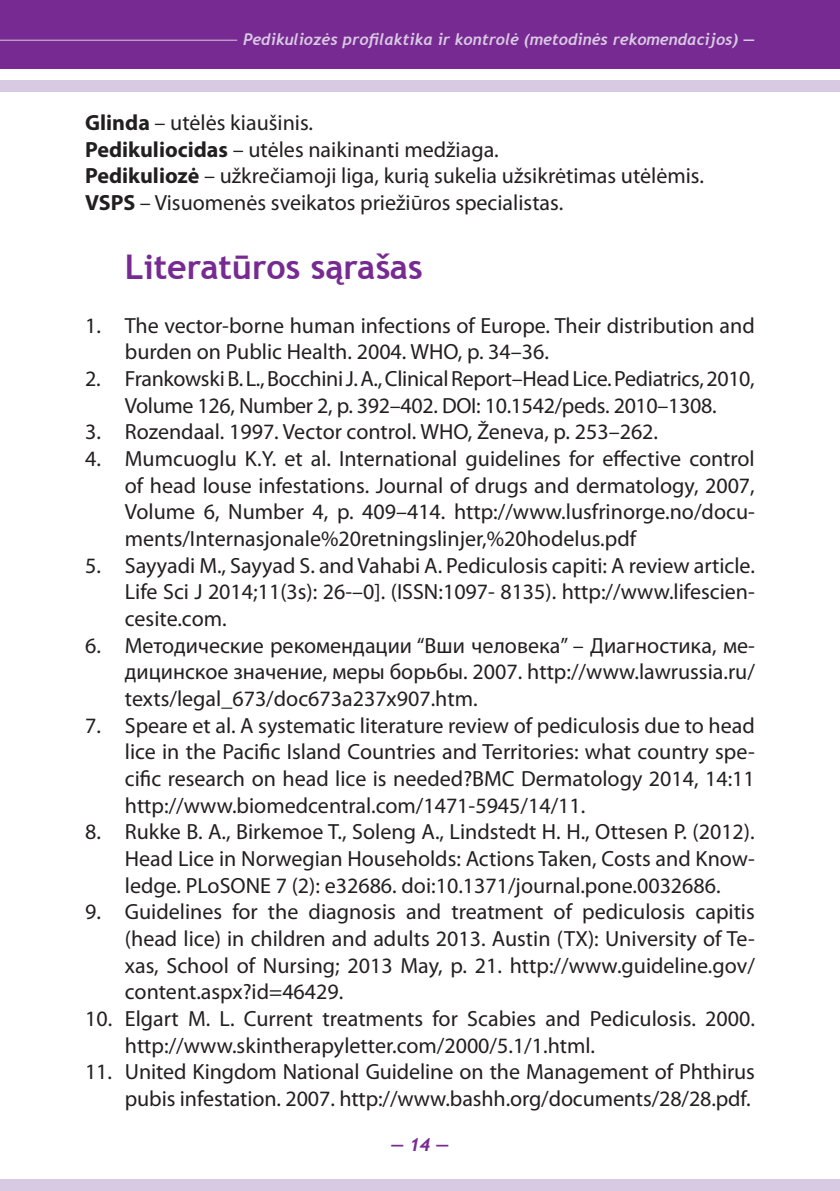
<style>
.page{position:relative;width:840px;height:1191px;background:#fff}
.page>*{position:absolute;margin:0;border:0;box-sizing:border-box;transform-origin:0 0}
.t1{font:700 34px "Trebuchet MS";color:#772a91}
.t2{font:22px/26.6px "Myriad Pro";color:#231f20;text-align:justify}
.t3{font:italic 700 18px "Trebuchet";color:#772a91}
.t4{font:italic 700 16px "Trebuchet";color:#d8cae3}
.s1{font-weight:700}
</style>
<div class="page">
<div style="left:0;top:0;width:839px;height:69px;background:#772a91"></div>
<div style="left:0;top:80px;width:839px;height:11px;background:#d8cae3"></div>
<div style="left:0;top:1179px;width:839px;height:12px;background:#d8cae3"></div>
<hr style="left:0;top:40px;width:237px;height:1px;background:#d8cae3">
<p class="t4" style="left:243px;top:29px;width:513px">Pedikuliozės profilaktika ir kontrolė (metodinės rekomendacijos) —</p>
<p class="t2" style="left:85px;top:109px;width:620px;text-align:left"><span class="s1">Glinda</span> – utėlės kiaušinis.<br><span class="s1">Pedikuliocidas</span> – utėles naikinanti medžiaga.<br><span class="s1">Pedikuliozė</span> – užkrečiamoji liga, kurią sukelia užsikrėtimas utėlėmis.<br><span class="s1">VSPS</span> – Visuomenės sveikatos priežiūros specialistas.</p>
<h1 class="t1" style="left:125px;top:246px;width:299px">Literatūros sąrašas</h1>
<p class="t2" style="left:125px;top:311px;width:631px;text-indent:-40px">1. The vector-borne human infections of Europe. Their distribution and burden on Public Health. 2004. WHO, p. 34–36.</p>
<p class="t2" style="left:85px;top:365px;width:670px;text-align:center">2. Frankowski B. L., Bocchini J. A., Clinical Report–Head Lice. Pediatrics, 2010,<br>Volume 126, Number 2, p. 392–402. DOI: 10.1542/peds. 2010–1308.</p>
<p class="t2" style="left:85px;top:418px;width:574px">3. Rozendaal. 1997. Vector control. WHO, Ženeva, p. 253–262.</p>
<p class="t2" style="left:125px;top:445px;width:631px;text-indent:-40px">4. Mumcuoglu K.Y. et al. International guidelines for effective control of head louse infestations. Journal of drugs and dermatology, 2007, Volume 6, Number 4, p. 409–414. http://www.lusfrinorge.no/docu&shy;ments/Internasjonale%20retningslinjer,%20hodelus.pdf</p>
<p class="t2" style="left:125px;top:551px;width:631px;text-indent:-40px">5. Sayyadi M., Sayyad S. and Vahabi A. Pediculosis capiti: A review article.<br>Life Sci J 2014;11(3s): 26-–0]. (ISSN:1097- 8135). http://www.lifescien&shy;cesite.com.</p>
<p class="t2" style="left:125px;top:631px;width:631px;text-indent:-40px">6. Методические рекомендации “Вши человека” – Диагностика, ме&shy;дицинское значение, меры борьбы. 2007. http://www.lawrussia.ru/ texts/legal_673/doc673a237x907.htm.</p>
<p class="t2" style="left:125px;top:711px;width:631px;text-indent:-40px">7. Speare et al. A systematic literature review of pediculosis due to head lice in the Pacific Island Countries and Territories: what country spe&shy;cific research on head lice is needed?BMC Dermatology 2014, 14:11 http://www.biomedcentral.com/1471-5945/14/11.</p>
<p class="t2" style="left:125px;top:818px;width:631px;text-indent:-40px">8. Rukke B. A., Birkemoe T., Soleng A., Lindstedt H. H., Ottesen P. (2012).<br>Head Lice in Norwegian Households: Actions Taken, Costs and Know&shy;ledge. PLoSONE 7 (2): e32686. doi:10.1371/journal.pone.0032686.</p>
<p class="t2" style="left:125px;top:898px;width:631px;text-indent:-40px">9. Guidelines for the diagnosis and treatment of pediculosis capitis (head lice) in children and adults 2013. Austin (TX): University of Te&shy;xas, School of Nursing; 2013 May, p. 21. http://www.guideline.gov/ content.aspx?id=46429.</p>
<p class="t2" style="left:125px;top:1005px;width:631px;text-indent:-40px">10. Elgart M. L. Current treatments for Scabies and Pediculosis. 2000. http://www.skintherapyletter.com/2000/5.1/1.html.</p>
<p class="t2" style="left:85px;top:1058px;width:671px;text-align:right">11. United Kingdom National Guideline on the Management of Phthirus pubis infestation. 2007. http://www.bashh.org/documents/28/28.pdf.</p>
<p class="t3" style="left:390px;top:1133px;width:60px">— 14 —</p>
</div>
